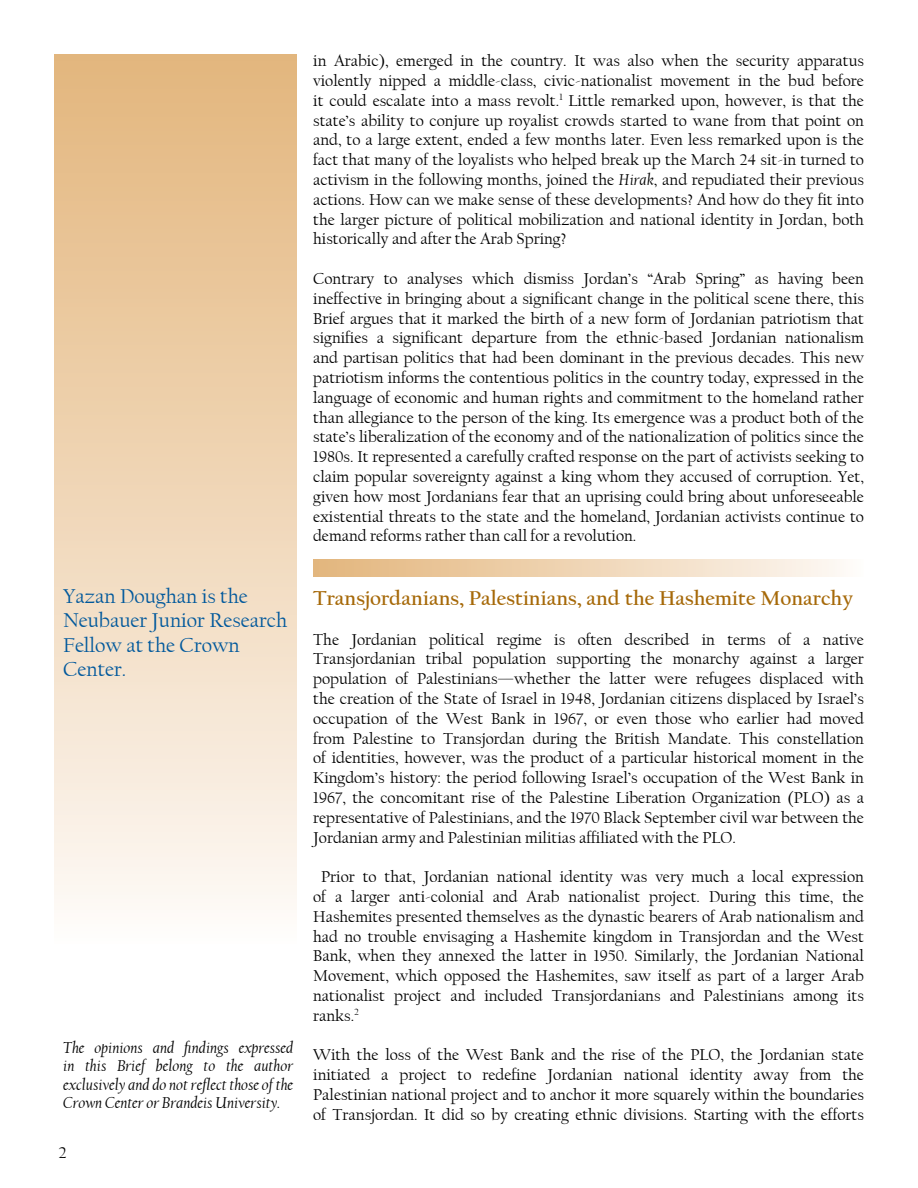
<style>
.page{position:relative;width:918px;height:1188px;background:#fff}
.page>*{position:absolute;margin:0;border:0;box-sizing:border-box;transform-origin:0 0}
.MEB_Title{font:21px/24.6px "Californian FB";color:#00589c}
.MEB_Section_title{font:700 21px "Californian FB";color:#a66909}
.MEB_Body_Text{font:16.5px/19.8px "Californian FB";color:#000;text-align:justify}
.MEB_Body_Text-2{font:italic 16.5px/18.6px "Californian FB";color:#000;text-align:justify}
.s1{font-style:italic}
</style>
<div class="page">
<div style="left:54px;top:54px;width:243px;height:889px;background:linear-gradient(to bottom,#e3b57b,#fdfaf6)"></div>
<div style="left:313px;top:560px;width:551px;height:17px;background:linear-gradient(to right,#e3b57b,#fdfaf6)"></div>
<p class="MEB_Title" style="left:63px;top:584px;width:225px">Yazan Doughan is the<br>Neubauer Junior Research<br>Fellow at the Crown<br>Center.</p>
<p class="MEB_Body_Text-2" style="left:63px;top:1038px;width:232px">The opinions and findings expressed in this Brief belong to the author exclusively and do not reflect those of the Crown Center or Brandeis University.</p>
<p class="MEB_Body_Text" style="left:58px;top:1142px;width:10px">2</p>
<p class="MEB_Body_Text" style="left:313px;top:51px;width:552px">in Arabic), emerged in the country. It was also when the security apparatus violently nipped a middle-class, civic-nationalist movement in the bud before it could escalate into a mass revolt.<sup>1</sup> Little remarked upon, however, is that the state’s ability to conjure up royalist crowds started to wane from that point on and, to a large extent, ended a few months later. Even less remarked upon is the fact that many of the loyalists who helped break up the March 24 sit-in turned to activism in the following months, joined the <span class="s1">Hirak</span>, and repudiated their previous actions. How can we make sense of these developments? And how do they fit into the larger picture of political mobilization and national identity in Jordan, both historically and after the Arab Spring?</p>
<p class="MEB_Body_Text" style="left:313px;top:269px;width:552px">Contrary to analyses which dismiss Jordan’s “Arab Spring” as having been ineffective in bringing about a significant change in the political scene there, this Brief argues that it marked the birth of a new form of Jordanian patriotism that signifies a significant departure from the ethnic-based Jordanian nationalism and partisan politics that had been dominant in the previous decades. This new patriotism informs the contentious politics in the country today, expressed in the language of economic and human rights and commitment to the homeland rather than allegiance to the person of the king. Its emergence was a product both of the state’s liberalization of the economy and of the nationalization of politics since the 1980s. It represented a carefully crafted response on the part of activists seeking to claim popular sovereignty against a king whom they accused of corruption. Yet, given how most Jordanians fear that an uprising could bring about unforeseeable existential threats to the state and the homeland, Jordanian activists continue to demand reforms rather than call for a revolution.</p>
<p class="MEB_Section_title" style="left:313px;top:586px;width:541px">Transjordanians, Palestinians, and the Hashemite Monarchy</p>
<p class="MEB_Body_Text" style="left:313px;top:630px;width:552px">The Jordanian political regime is often described in terms of a native Transjordanian tribal population supporting the monarchy against a larger population of Palestinians—whether the latter were refugees displaced with the creation of the State of Israel in 1948, Jordanian citizens displaced by Israel’s occupation of the West Bank in 1967, or even those who earlier had moved from Palestine to Transjordan during the British Mandate. This constellation of identities, however, was the product of a particular historical moment in the Kingdom’s history: the period following Israel’s occupation of the West Bank in 1967, the concomitant rise of the Palestine Liberation Organization (PLO) as a representative of Palestinians, and the 1970 Black September civil war between the Jordanian army and Palestinian militias affiliated with the PLO.</p>
<p class="MEB_Body_Text" style="left:313px;top:867px;width:552px;text-indent:8px">Prior to that, Jordanian national identity was very much a local expression of a larger anti-colonial and Arab nationalist project. During this time, the Hashemites presented themselves as the dynastic bearers of Arab nationalism and had no trouble envisaging a Hashemite kingdom in Transjordan and the West Bank, when they annexed the latter in 1950. Similarly, the Jordanian National Movement, which opposed the Hashemites, saw itself as part of a larger Arab nationalist project and included Transjordanians and Palestinians among its ranks.<sup>2</sup></p>
<p class="MEB_Body_Text" style="left:313px;top:1045px;width:552px">With the loss of the West Bank and the rise of the PLO, the Jordanian state initiated a project to redefine Jordanian national identity away from the Palestinian national project and to anchor it more squarely within the boundaries of Transjordan. It did so by creating ethnic divisions. Starting with the efforts</p>
</div>
